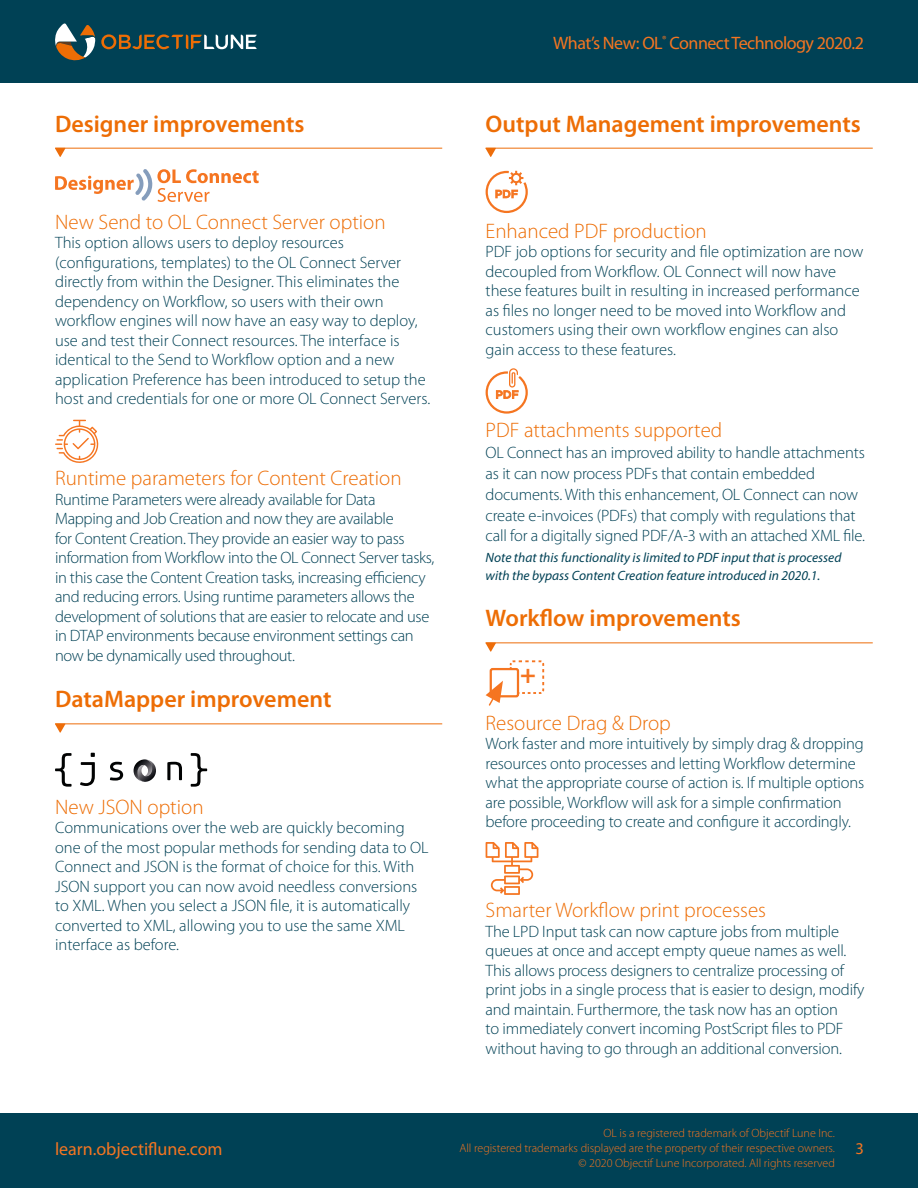
<style>
.page{position:relative;width:918px;height:1188px;background:#fff}
.page>*{position:absolute;margin:0;border:0;box-sizing:border-box;transform-origin:0 0}
.t1{font:700 26.55px "Myriad Pro";color:#f57521}
.t2{font:600 24px "Myriad Pro";color:#ed6d05}
.t3{font:300 21px "Myriad Pro";color:#ed6d05}
.t4{font:18px "Myriad Pro";letter-spacing:-.03em;color:#f47521}
.t5{font:18px "Myriad Pro";color:#f47521}
.t6{font:300 16.5px/19.5px "Myriad Pro";letter-spacing:-.01em;color:#004155}
.t7{font:16.5px "Myriad Pro";color:#f47521}
.t8{font:italic 13.5px/18px "Myriad Pro";color:#004155}
.t9{font:300 12px/15px "Myriad Pro";color:#f47521;text-align:right}
</style>
<div class="page">
<div style="left:0;top:1114px;width:918px;height:74px;background:#004155"></div>
<div style="left:0;top:0;width:918px;height:83px;background:#004155"></div>
<svg style="left:55px;top:23px;width:40px;height:38px"></svg>
<svg style="left:101px;top:34px;width:156px;height:15px"></svg>
<hr style="left:55px;top:148px;width:387px;height:1px;background:#ed6d0a">
<svg style="left:55px;top:148px;width:10px;height:9px"></svg>
<svg style="left:55px;top:169px;width:204px;height:33px"></svg>
<svg style="left:55px;top:420px;width:44px;height:43px"></svg>
<hr style="left:55px;top:723px;width:387px;height:1px;background:#ed6d0a">
<svg style="left:55px;top:724px;width:10px;height:9px"></svg>
<svg style="left:55px;top:753px;width:152px;height:34px"></svg>
<hr style="left:486px;top:148px;width:387px;height:1px;background:#ed6d0a">
<svg style="left:485px;top:148px;width:11px;height:9px"></svg>
<svg style="left:485px;top:170px;width:43px;height:44px"></svg>
<svg style="left:485px;top:368px;width:43px;height:46px"></svg>
<hr style="left:486px;top:642px;width:387px;height:1px;background:#ed6d0a">
<svg style="left:485px;top:643px;width:11px;height:9px"></svg>
<svg style="left:486px;top:681px;width:17px;height:25px"></svg>
<div style="left:490px;top:668px;width:29px;height:29px;border:2px solid #f57521;border-radius:2px"></div>
<svg style="left:509px;top:660px;width:36px;height:35px"></svg>
<svg style="left:486px;top:842px;width:52px;height:53px"></svg>
<h2 class="t2" style="left:55px;top:108px;width:251px">Designer improvements</h2>
<p class="t3" style="left:55px;top:209px;width:332px">New Send to OL Connect Server option</p>
<p class="t6" style="left:55px;top:233px;width:377px">This option allows users to deploy resources (configurations, templates) to the OL Connect Server directly from within the Designer. This eliminates the dependency on Workflow, so users with their own workflow engines will now have an easy way to deploy, use and test their Connect resources. The interface is identical to the Send to Workflow option and a new application Preference has been introduced to setup the host and credentials for one or more OL Connect Servers.</p>
<p class="t3" style="left:55px;top:466px;width:348px">Runtime parameters for Content Creation</p>
<p class="t6" style="left:55px;top:490px;width:381px">Runtime Parameters were already available for Data Mapping and Job Creation and now they are available<br>for Content Creation. They provide an easier way to pass information from Workflow into the OL Connect Server tasks, in this case the Content Creation tasks, increasing efficiency and reducing errors. Using runtime parameters allows the development of solutions that are easier to relocate and use in DTAP environments because environment settings can now be dynamically used throughout.</p>
<h2 class="t2" style="left:55px;top:684px;width:278px">DataMapper improvement</h2>
<p class="t3" style="left:55px;top:794px;width:150px">New JSON option</p>
<p class="t6" style="left:55px;top:818px;width:375px">Communications over the web are quickly becoming one of the most popular methods for sending data to OL Connect and JSON is the format of choice for this. With JSON support you can now avoid needless conversions to XML. When you select a JSON file, it is automatically converted to XML, allowing you to use the same XML interface as before.</p>
<p class="t4" style="left:553px;top:31px;width:312px">What’s New: OL<sup>®</sup> Connect Technology 2020.2</p>
<h2 class="t2" style="left:486px;top:108px;width:377px">Output Management improvements</h2>
<p class="t3" style="left:486px;top:218px;width:223px">Enhanced PDF production</p>
<p class="t6" style="left:486px;top:242px;width:379px">PDF job options for security and file optimization are now decoupled from Workflow. OL Connect will now have these features built in resulting in increased performance as files no longer need to be moved into Workflow and customers using their own workflow engines can also gain access to these features.</p>
<p class="t3" style="left:486px;top:418px;width:238px">PDF attachments supported</p>
<p class="t6" style="left:486px;top:442px;width:381px;line-height:21px">OL Connect has an improved ability to handle attachments as it can now process PDFs that contain embedded documents. With this enhancement, OL Connect can now create e-invoices (PDFs) that comply with regulations that</p>
<p class="t6" style="left:486px;top:526px;width:381px">call for a digitally signed PDF/A-3 with an attached XML file.</p>
<p class="t8" style="left:486px;top:548px;width:357px">Note that this functionality is limited to PDF input that is processed with the bypass Content Creation feature introduced in 2020.1.</p>
<h2 class="t2" style="left:486px;top:603px;width:257px">Workflow improvements</h2>
<h1 class="t1" style="left:520px;top:657px;width:17px">+</h1>
<p class="t3" style="left:486px;top:710px;width:187px">Resource Drag &amp; Drop</p>
<p class="t6" style="left:486px;top:734px;width:380px">Work faster and more intuitively by simply drag &amp; dropping resources onto processes and letting Workflow determine what the appropriate course of action is. If multiple options are possible, Workflow will ask for a simple confirmation before proceeding to create and configure it accordingly.</p>
<p class="t3" style="left:486px;top:898px;width:282px">Smarter Workflow print processes</p>
<p class="t6" style="left:486px;top:921px;width:380px">The LPD Input task can now capture jobs from multiple queues at once and accept empty queue names as well.<br>This allows process designers to centralize processing of print jobs in a single process that is easier to design, modify and maintain. Furthermore, the task now has an option<br>to immediately convert incoming PostScript files to PDF without having to go through an additional conversion.</p>
<p class="t9" style="left:459px;top:1125px;width:377px">OL is a registered trademark of Objectif Lune Inc.<br>All registered trademarks displayed are the property of their respective owners. © 2020 Objectif Lune Incorporated. All rights reserved</p>
<p class="t5" style="left:55px;top:1138px;width:169px">learn.objectiflune.com</p>
<p class="t7" style="left:856px;top:1138px;width:10px">3</p>
</div>
